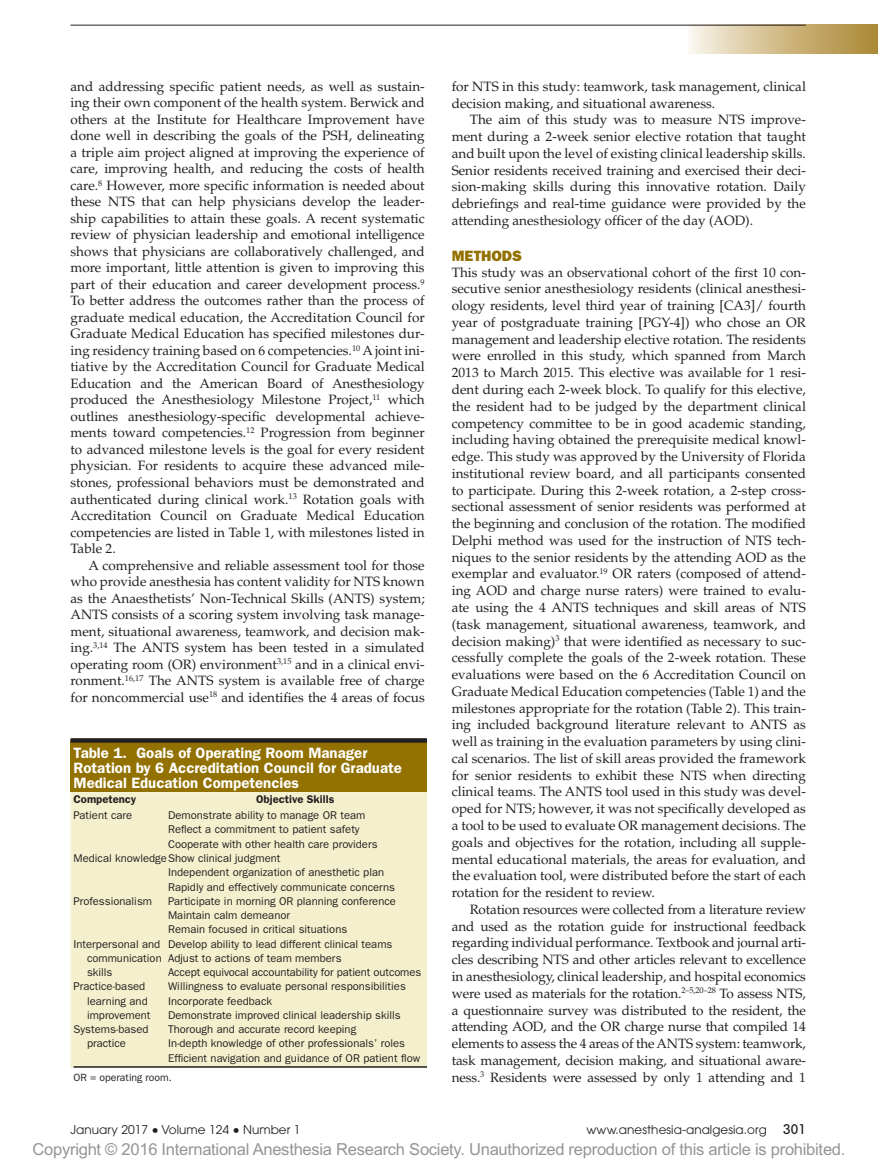
<style>
.page{position:relative;width:878px;height:1175px;background:#fff}
.page>*{position:absolute;margin:0;border:0;box-sizing:border-box;transform-origin:0 0}
.t1{font:16.5px "Arial MT Std";letter-spacing:-.015em;color:#939598}
.t2{font:600 15px/15px "ITC Franklin Gothic Std";color:#fff}
.t3{font:15px "ITC Franklin Gothic Std Hvy";color:#927100}
.t4{font:13.5px/16.8px "Palatino LT Std";color:#231f20;text-align:justify}
.t5{font:12px "Avant Garde";letter-spacing:.005em;color:#231f20}
.t6{font:11.25px/14.2px "ITC Franklin Gothic Std";color:#231f20}
.t7{font:600 11.25px "ITC Franklin Gothic Std";color:#231f20}
.t8{font:10.5px "ITC Franklin Gothic Std";color:#231f20}
.s1{font-family:"Gandhari Unicode";font-size:18.75px}
.s2{font-weight:500;font-stretch:condensed;font-size:13.5px}
</style>
<div class="page">
<div style="left:688px;top:25px;width:190px;height:28px;background:linear-gradient(to right,#f9f2e5,#a9852f)"></div>
<hr style="left:70px;top:25px;width:736px;height:1px;background:#231f20">
<div style="left:70px;top:740px;width:357px;height:52px;background:#927100"></div>
<div style="left:70px;top:792px;width:357px;height:276px;background:#f4f0cd"></div>
<svg style="left:70px;top:738px;width:357px;height:4px"></svg>
<hr style="left:74px;top:1066px;width:353px;height:1px;background:#231f20">
<p class="t4" style="left:70px;top:78px;width:356px">and addressing specific patient needs, as well as sustain&shy;ing their own component of the health system. Berwick and others at the Institute for Healthcare Improvement have done well in describing the goals of the PSH, delineating a triple aim project aligned at improving the experience of care, improving health, and reducing the costs of health care.<sup>8</sup> However, more specific information is needed about these NTS that can help physicians develop the leader&shy;ship capabilities to attain these goals. A recent systematic review of physician leadership and emotional intelligence shows that physicians are collaboratively challenged, and more important, little attention is given to improving this part of their education and career development process.<sup>9<br></sup>To better address the outcomes rather than the process of graduate medical education, the Accreditation Council for Graduate Medical Education has specified milestones dur&shy;ing residency training based on 6 competencies.<sup>10</sup> A joint ini&shy;tiative by the Accreditation Council for Graduate Medical Education and the American Board of Anesthesiology produced the Anesthesiology Milestone Project,<sup>11</sup> which outlines anesthesiology-specific developmental achieve&shy;ments toward competencies.<sup>12</sup> Progression from beginner to advanced milestone levels is the goal for every resident physician. For residents to acquire these advanced mile&shy;stones, professional behaviors must be demonstrated and authenticated during clinical work.<sup>13</sup> Rotation goals with Accreditation Council on Graduate Medical Education competencies are listed in Table 1, with milestones listed in Table 2.</p>
<p class="t4" style="left:70px;top:557px;width:356px;text-indent:18px">A comprehensive and reliable assessment tool for those who provide anesthesia has content validity for NTS known as the Anaesthetists’ Non-Technical Skills (ANTS) system; ANTS consists of a scoring system involving task manage&shy;ment, situational awareness, teamwork, and decision mak&shy;ing.<sup>3,14</sup> The ANTS system has been tested in a simulated operating room (OR) environment<sup>3,15</sup> and in a clinical envi&shy;ronment.<sup>16,17</sup> The ANTS system is available free of charge for noncommercial use<sup>18</sup> and identifies the 4 areas of focus</p>
<p class="t2" style="left:74px;top:745px;width:330px">Table 1. Goals of Operating Room Manager<br>Rotation by 6 Accreditation Council for Graduate<br>Medical Education Competencies</p>
<p class="t7" style="left:74px;top:792px;width:64px">Competency</p>
<p class="t7" style="left:256px;top:792px;width:80px">Objective Skills</p>
<p class="t6" style="left:74px;top:808px;width:60px">Patient care</p>
<p class="t6" style="left:168px;top:808px;width:199px">Demonstrate ability to manage OR team</p>
<p class="t6" style="left:168px;top:822px;width:193px">Reflect a commitment to patient safety</p>
<p class="t6" style="left:168px;top:837px;width:211px">Cooperate with other health care providers</p>
<p class="t6" style="left:74px;top:851px;width:208px">Medical knowledgeShow clinical judgment</p>
<p class="t6" style="left:168px;top:865px;width:217px">Independent organization of anesthetic plan</p>
<p class="t6" style="left:168px;top:879px;width:228px">Rapidly and effectively communicate concerns</p>
<p class="t6" style="left:74px;top:894px;width:80px">Professionalism</p>
<p class="t6" style="left:168px;top:894px;width:229px">Participate in morning OR planning conference<br>Maintain calm demeanor<br>Remain focused in critical situations</p>
<p class="t6" style="left:87px;top:936px;width:76px;text-indent:-14px">Interpersonal and communication skills</p>
<p class="t6" style="left:168px;top:936px;width:255px">Develop ability to lead different clinical teams<br>Adjust to actions of team members<br>Accept equivocal accountability for patient outcomes</p>
<p class="t6" style="left:87px;top:979px;width:65px;text-indent:-14px">Practice-based learning and improvement</p>
<p class="t6" style="left:168px;top:979px;width:239px">Willingness to evaluate personal responsibilities<br>Incorporate feedback<br>Demonstrate improved clinical leadership skills</p>
<p class="t6" style="left:87px;top:1022px;width:63px;text-indent:-14px">Systems-based practice</p>
<p class="t6" style="left:168px;top:1022px;width:253px">Thorough and accurate record keeping<br>In-depth knowledge of other professionals’ roles<br>Efficient navigation and guidance of OR patient flow</p>
<p class="t8" style="left:74px;top:1071px;width:100px">OR = operating room.</p>
<p class="t4" style="left:451px;top:78px;width:355px">for NTS in this study: teamwork, task management, clinical decision making, and situational awareness.</p>
<p class="t4" style="left:451px;top:112px;width:356px;text-indent:18px">The aim of this study was to measure NTS improve&shy;ment during a 2-week senior elective rotation that taught and built upon the level of existing clinical leadership skills.<br>Senior residents received training and exercised their deci&shy;sion-making skills during this innovative rotation. Daily debriefings and real-time guidance were provided by the attending anesthesiology officer of the day (AOD).</p>
<p class="t3" style="left:452px;top:247px;width:72px">METHODS</p>
<p class="t4" style="left:451px;top:264px;width:356px">This study was an observational cohort of the first 10 con&shy;secutive senior anesthesiology residents (clinical anesthesi&shy;ology residents, level third year of training [CA3]/ fourth year of postgraduate training [PGY-4]) who chose an OR management and leadership elective rotation. The residents were enrolled in this study, which spanned from March 2013 to March 2015. This elective was available for 1 resi&shy;dent during each 2-week block. To qualify for this elective, the resident had to be judged by the department clinical competency committee to be in good academic standing, including having obtained the prerequisite medical knowl&shy;edge. This study was approved by the University of Florida institutional review board, and all participants consented to participate. During this 2-week rotation, a 2-step cross&shy;sectional assessment of senior residents was performed at the beginning and conclusion of the rotation. The modified Delphi method was used for the instruction of NTS tech&shy;niques to the senior residents by the attending AOD as the exemplar and evaluator.<sup>19</sup> OR raters (composed of attend&shy;ing AOD and charge nurse raters) were trained to evalu&shy;ate using the 4 ANTS techniques and skill areas of NTS (task management, situational awareness, teamwork, and decision making)<sup>3</sup> that were identified as necessary to suc&shy;cessfully complete the goals of the 2-week rotation. These evaluations were based on the 6 Accreditation Council on Graduate Medical Education competencies (Table 1) and the milestones appropriate for the rotation (Table 2). This train&shy;ing included background literature relevant to ANTS as well as training in the evaluation parameters by using clini&shy;cal scenarios. The list of skill areas provided the framework for senior residents to exhibit these NTS when directing clinical teams. The ANTS tool used in this study was devel&shy;oped for NTS; however, it was not specifically developed as a tool to be used to evaluate OR management decisions. The goals and objectives for the rotation, including all supple&shy;mental educational materials, the areas for evaluation, and the evaluation tool, were distributed before the start of each rotation for the resident to review.</p>
<p class="t4" style="left:452px;top:901px;width:356px;text-indent:18px">Rotation resources were collected from a literature review and used as the rotation guide for instructional feedback regarding individual performance. Textbook and journal arti&shy;cles describing NTS and other articles relevant to excellence in anesthesiology, clinical leadership, and hospital economics were used as materials for the rotation.<sup>2–5,20–28</sup> To assess NTS, a questionnaire survey was distributed to the resident, the attending AOD, and the OR charge nurse that compiled 14 elements to assess the 4 areas of the ANTS system: teamwork, task management, decision making, and situational aware&shy;ness.<sup>3</sup> Residents were assessed by only 1 attending and 1</p>
<p class="t5" style="left:70px;top:1123px;width:231px">January 2017 <span class="s1">•</span> Volume 124 <span class="s1">•</span> Number 1</p>
<p class="t5" style="left:586px;top:1123px;width:221px">www.anesthesia-analgesia.org <span class="s2">301</span></p>
<p class="t1" style="left:33px;top:1140px;width:814px">Copyright © 2016 International Anesthesia Research Society. Unauthorized reproduction of this article is prohibited.</p>
</div>
